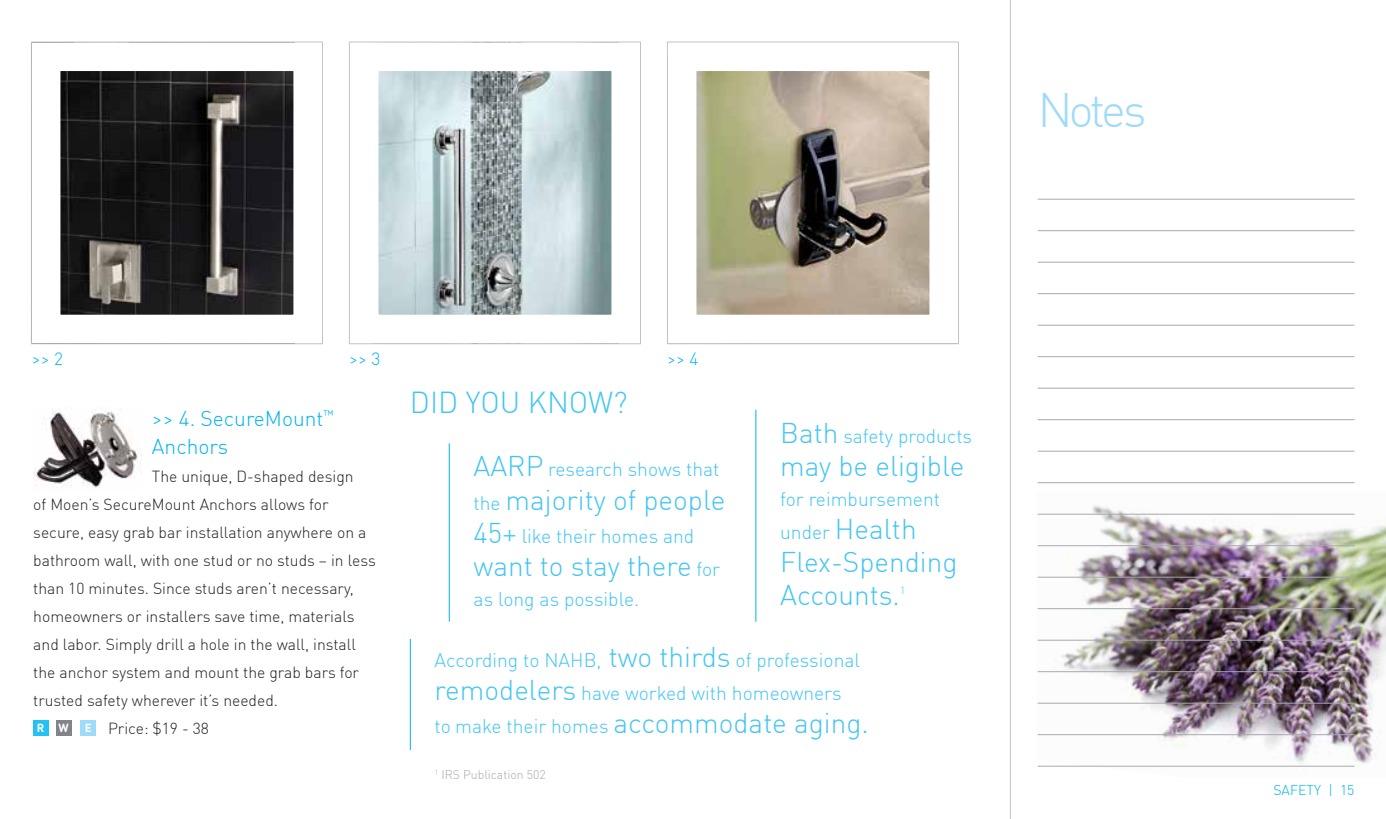
<style>
.page{position:relative;width:1386px;height:819px;background:#fff}
.page>*{position:absolute;margin:0;border:0;box-sizing:border-box;transform-origin:0 0}
.t1{font:300 47.25px "DIN Offc";color:#9ddbf8}
.t2{font:300 29.75px "DIN Offc";color:#41c5f3}
.t3{font:300 28px/33.2px "DIN Offc";color:#41c5f3}
.t4{font:300 21px/28px "DIN Offc";color:#00b3ef}
.t5{font:300 19.25px/33.2px "DIN Offc";color:#41c5f3}
.t6{font:300 17.5px "DIN Offc";color:#00b3ef}
.t7{font:300 15.75px/28px "DIN Offc";color:#231f20}
.t8{font:300 14px "DIN Offc";color:#00b3ef}
.t9{font:300 12.25px "DIN Offc";color:#a7a9ac}
.t10{font:300 10.15px "DIN Offc";color:#41c5f3}
.s1{font-weight:700;font-size:11.55px;color:#fff}
.s2{font-size:28px}
.s3{font-size:19.25px}
</style>
<div class="page">
<img style="left:34px;top:408px;width:108px;height:80px">
<img style="left:1037px;top:505px;width:349px;height:262px">
<hr style="left:1010px;top:0;width:1px;height:819px;background:#c3c4c8">
<hr style="left:1038px;top:199px;width:317px;height:1px;background:#a7a9ac">
<hr style="left:1038px;top:230px;width:317px;height:1px;background:#a7a9ac">
<hr style="left:1038px;top:262px;width:317px;height:1px;background:#a7a9ac">
<hr style="left:1038px;top:293px;width:317px;height:1px;background:#a7a9ac">
<hr style="left:1038px;top:325px;width:317px;height:1px;background:#a7a9ac">
<hr style="left:1038px;top:356px;width:317px;height:1px;background:#a7a9ac">
<hr style="left:1038px;top:388px;width:317px;height:1px;background:#a7a9ac">
<hr style="left:1038px;top:419px;width:317px;height:1px;background:#a7a9ac">
<hr style="left:1038px;top:451px;width:317px;height:1px;background:#a7a9ac">
<hr style="left:1038px;top:482px;width:317px;height:1px;background:#a7a9ac">
<hr style="left:1038px;top:514px;width:317px;height:1px;background:#a7a9ac">
<hr style="left:1038px;top:545px;width:317px;height:1px;background:#a7a9ac">
<hr style="left:1038px;top:577px;width:317px;height:1px;background:#a7a9ac">
<hr style="left:1038px;top:608px;width:317px;height:1px;background:#a7a9ac">
<hr style="left:1038px;top:640px;width:317px;height:1px;background:#a7a9ac">
<hr style="left:1038px;top:671px;width:317px;height:1px;background:#a7a9ac">
<hr style="left:1038px;top:703px;width:317px;height:1px;background:#a7a9ac">
<hr style="left:1038px;top:734px;width:317px;height:1px;background:#a7a9ac">
<hr style="left:1038px;top:766px;width:317px;height:1px;background:#a7a9ac">
<div style="left:33px;top:720px;width:15px;height:16px;background:#23c2f2"></div>
<div style="left:56px;top:720px;width:16px;height:16px;background:#81848a"></div>
<div style="left:81px;top:720px;width:15px;height:15px;background:#9ddbf8"></div>
<hr style="left:755px;top:410px;width:1px;height:212px;background:#00b3ef">
<hr style="left:449px;top:443px;width:1px;height:179px;background:#00b3ef">
<hr style="left:410px;top:639px;width:1px;height:111px;background:#00b3ef">
<svg style="left:667px;top:41px;width:292px;height:304px"></svg>
<svg style="left:349px;top:41px;width:292px;height:304px"></svg>
<svg style="left:31px;top:41px;width:292px;height:304px"></svg>
<h1 class="t1" style="left:1038px;top:81px;width:110px">Notes</h1>
<p class="t6" style="left:32px;top:348px;width:33px">&gt;&gt; 2</p>
<p class="t6" style="left:349px;top:348px;width:33px">&gt;&gt; 3</p>
<p class="t6" style="left:667px;top:348px;width:33px">&gt;&gt; 4</p>
<h3 class="t4" style="left:152px;top:404px;width:183px">&gt;&gt; 4. SecureMount<sup>™<br></sup>Anchors</h3>
<p class="t7" style="left:33px;top:462px;width:344px;text-indent:119px">The unique, D-shaped design<br>of Moen’s SecureMount Anchors allows for secure, easy grab bar installation anywhere on a bathroom wall, with one stud or no studs – in less than 10 minutes. Since studs aren’t necessary, homeowners or installers save time, materials and labor. Simply drill a hole in the wall, install the anchor system and mount the grab bars for trusted safety wherever it’s needed.<br><span class="s1">R W E</span> Price: $19 - 38</p>
<h2 class="t2" style="left:410px;top:384px;width:159px">Did you know</h2>
<h2 class="t2" style="left:613px;top:384px;width:16px">?</h2>
<p class="t5" style="left:780px;top:419px;width:193px"><span class="s2">Bath</span> safety products</p>
<h3 class="t3" style="left:780px;top:449px;width:186px">may be eligible</h3>
<p class="t5" style="left:780px;top:482px;width:161px">for reimbursement</p>
<h3 class="t3" style="left:780px;top:512px;width:179px"><span class="s3">under</span> Health<br>Flex-Spending<br>Accounts.</h3>
<p class="t5" style="left:474px;top:453px;width:247px"><span class="s2">AARP</span> research shows that</p>
<h3 class="t3" style="left:474px;top:483px;width:253px"><span class="s3">the</span> majority of people</h3>
<p class="t5" style="left:474px;top:519px;width:222px"><span class="s2">45+</span> like their homes and</p>
<h3 class="t3" style="left:474px;top:549px;width:248px">want to stay there <span class="s3">for</span></h3>
<p class="t5" style="left:474px;top:582px;width:167px">as long as possible.</p>
<p class="t5" style="left:435px;top:643px;width:427px">According to NAHB, <span class="s2">two thirds</span> of professional <span class="s2">remodelers</span> have worked with homeowners</p>
<h3 class="t3" style="left:435px;top:706px;width:436px"><span class="s3">to make their homes</span> accommodate aging.</h3>
<p class="t10" style="left:900px;top:584px;width:7px">1</p>
<p class="t9" style="left:435px;top:768px;width:112px"><sup>1</sup> IRS Publication 502</p>
<p class="t8" style="left:1273px;top:782px;width:83px">SAFETY | 15</p>
</div>
